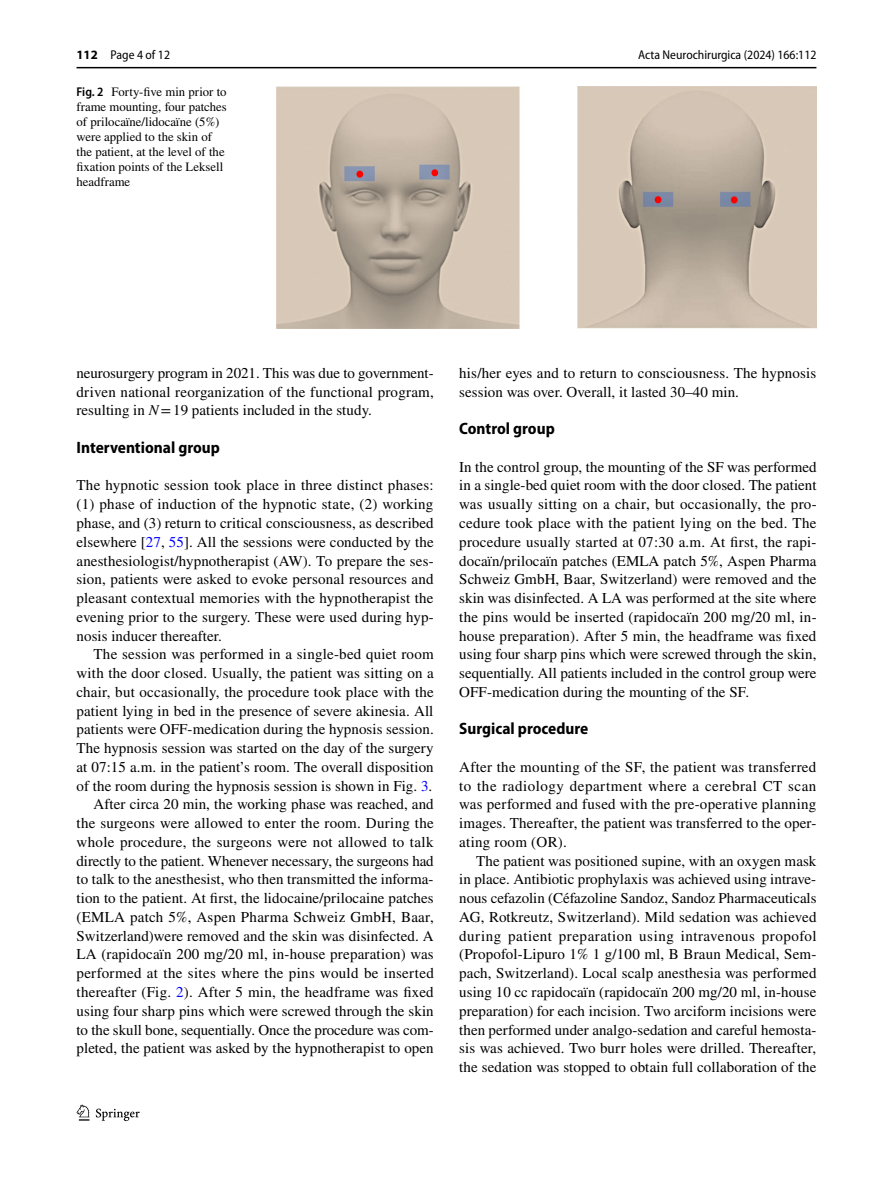
<style>
.page{position:relative;width:893px;height:1187px;background:#fff}
.page>*{position:absolute;margin:0;border:0;box-sizing:border-box;transform-origin:0 0}
.t1{font:700 semi-condensed 16.5px "Myriad Pro";color:#000}
.t2{font:15px/18.8px "STIX";letter-spacing:.005em;color:#000;text-align:justify}
.t3{font:12.75px/15px "STIX";color:#000}
.t4{font:semi-condensed 12.75px "Myriad Pro";color:#000}
.s1{font-weight:700;font-stretch:normal}
.s2{font-family:"Myriad Pro";font-weight:600;font-stretch:semi-condensed}
.s3{font-style:italic}
.s4{color:#00f}
</style>
<div class="page">
<hr style="left:77px;top:67px;width:739px;height:1px;background:#000">
<svg style="left:77px;top:1104px;width:12px;height:16px"></svg>
<svg style="left:96px;top:1108px;width:44px;height:12px"></svg>
<img style="left:276px;top:87px;width:540px;height:241px">
<div style="left:356px;top:171px;width:7px;height:7px;background:#f00;border-radius:50%"></div>
<div style="left:431px;top:169px;width:7px;height:7px;background:#f00;border-radius:50%"></div>
<div style="left:655px;top:196px;width:6px;height:7px;background:#f00;border-radius:50%"></div>
<div style="left:731px;top:196px;width:7px;height:7px;background:#f00;border-radius:50%"></div>
<p class="t4" style="left:77px;top:48px;width:95px"><span class="s1">112</span> Page 4 of 12</p>
<p class="t4" style="left:638px;top:48px;width:180px">Acta Neurochirurgica (2024) 166:112</p>
<p class="t3" style="left:77px;top:85px;width:152px"><span class="s2">Fig. 2</span> Forty-five min prior to frame mounting, four patches of prilocaïne/lidocaïne (5%) were applied to the skin of the patient, at the level of the fixation points of the Leksell headframe</p>
<p class="t2" style="left:77px;top:364px;width:359px">neurosurgery program in 2021. This was due to government&shy;driven national reorganization of the functional program, resulting in <span class="s3">N</span>=19 patients included in the study.</p>
<p class="t1" style="left:77px;top:438px;width:145px">Interventional group</p>
<p class="t2" style="left:77px;top:477px;width:359px">The hypnotic session took place in three distinct phases: (1) phase of induction of the hypnotic state, (2) working phase, and (3) return to critical consciousness, as described elsewhere [<span class="s4">27</span>, <span class="s4">55</span>]. All the sessions were conducted by the anesthesiologist/hypnotherapist (AW). To prepare the ses&shy;sion, patients were asked to evoke personal resources and pleasant contextual memories with the hypnotherapist the evening prior to the surgery. These were used during hyp&shy;nosis inducer thereafter.</p>
<p class="t2" style="left:77px;top:646px;width:359px;text-align:right">The session was performed in a single-bed quiet room with the door closed. Usually, the patient was sitting on a chair, but occasionally, the procedure took place with the patient lying in bed in the presence of severe akinesia. All patients were OFF-medication during the hypnosis session.<br>The hypnosis session was started on the day of the surgery at 07:15 a.m. in the patient’s room. The overall disposition of the room during the hypnosis session is shown in Fig. <span class="s4">3</span>.<br>After circa 20 min, the working phase was reached, and the surgeons were allowed to enter the room. During the whole procedure, the surgeons were not allowed to talk directly to the patient. Whenever necessary, the surgeons had to talk to the anesthesist, who then transmitted the informa&shy;tion to the patient. At first, the lidocaine/prilocaine patches (EMLA patch 5%, Aspen Pharma Schweiz GmbH, Baar, Switzerland)were removed and the skin was disinfected. A LA (rapidocaïn 200 mg/20 ml, in-house preparation) was performed at the sites where the pins would be inserted thereafter (Fig. <span class="s4">2</span>). After 5 min, the headframe was fixed using four sharp pins which were screwed through the skin to the skull bone, sequentially. Once the procedure was com&shy;pleted, the patient was asked by the hypnotherapist to open</p>
<p class="t2" style="left:459px;top:364px;width:359px">his/her eyes and to return to consciousness. The hypnosis session was over. Overall, it lasted 30–40 min.</p>
<p class="t1" style="left:459px;top:419px;width:97px">Control group</p>
<p class="t2" style="left:459px;top:458px;width:359px">In the control group, the mounting of the SF was performed in a single-bed quiet room with the door closed. The patient was usually sitting on a chair, but occasionally, the pro&shy;cedure took place with the patient lying on the bed. The procedure usually started at 07:30 a.m. At first, the rapi&shy;docaïn/prilocaïn patches (EMLA patch 5%, Aspen Pharma Schweiz GmbH, Baar, Switzerland) were removed and the skin was disinfected. A LA was performed at the site where the pins would be inserted (rapidocaïn 200 mg/20 ml, in&shy;house preparation). After 5 min, the headframe was fixed using four sharp pins which were screwed through the skin, sequentially. All patients included in the control group were OFF-medication during the mounting of the SF.</p>
<p class="t1" style="left:459px;top:719px;width:131px">Surgical procedure</p>
<p class="t2" style="left:459px;top:758px;width:359px">After the mounting of the SF, the patient was transferred to the radiology department where a cerebral CT scan was performed and fused with the pre-operative planning images. Thereafter, the patient was transferred to the oper&shy;ating room (OR).</p>
<p class="t2" style="left:459px;top:852px;width:359px;text-indent:17px">The patient was positioned supine, with an oxygen mask in place. Antibiotic prophylaxis was achieved using intrave&shy;nous cefazolin (Céfazoline Sandoz, Sandoz Pharmaceuticals AG, Rotkreutz, Switzerland). Mild sedation was achieved during patient preparation using intravenous propofol (Propofol-Lipuro 1% 1 g/100 ml, B Braun Medical, Sem&shy;pach, Switzerland). Local scalp anesthesia was performed using 10 cc rapidocaïn (rapidocaïn 200 mg/20 ml, in-house preparation) for each incision. Two arciform incisions were then performed under analgo-sedation and careful hemosta&shy;sis was achieved. Two burr holes were drilled. Thereafter, the sedation was stopped to obtain full collaboration of the</p>
</div>
